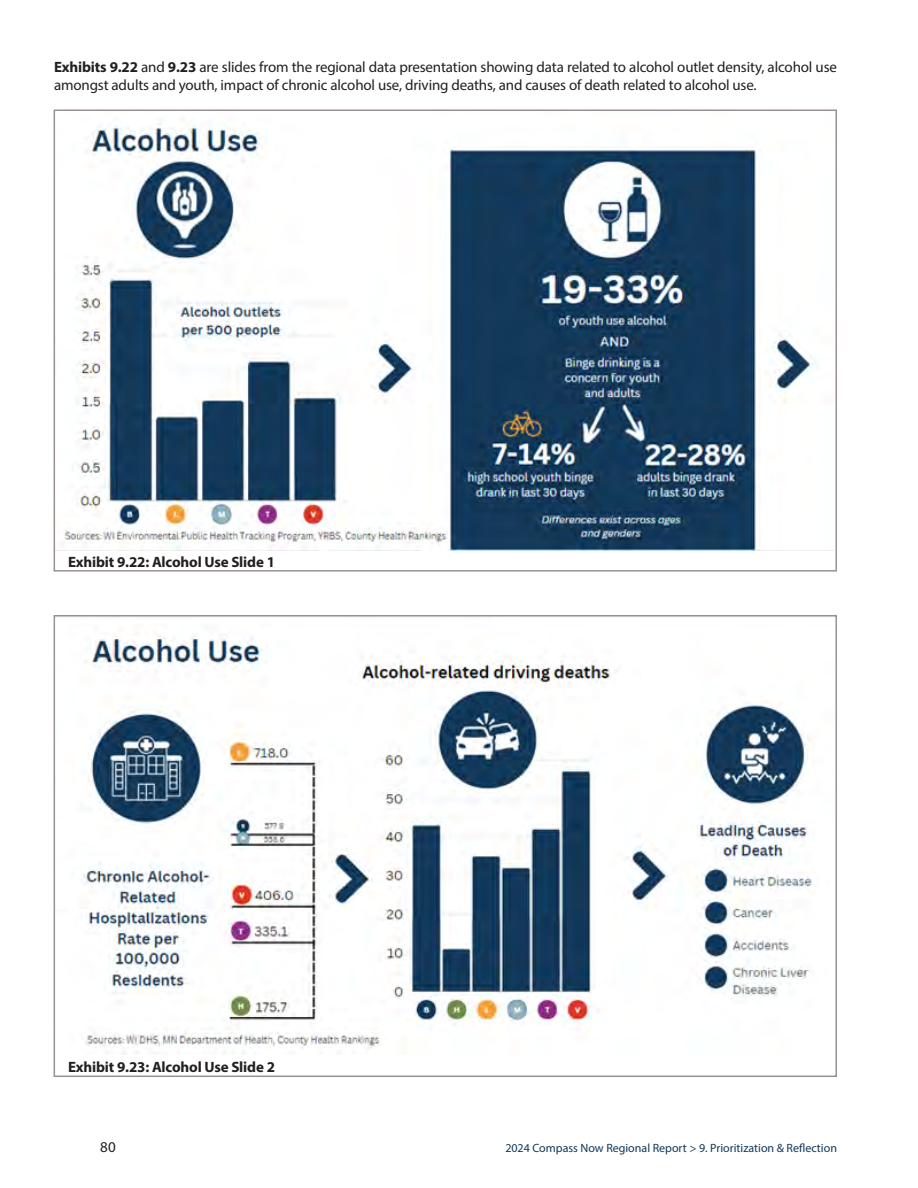
<style>
.page{position:relative;width:918px;height:1188px;background:#fff}
.page>*{position:absolute;margin:0;border:0;box-sizing:border-box;transform-origin:0 0}
.t1{font:15px/18px "Myriad Pro";letter-spacing:-.01em;color:#231f20}
.t2{font:700 15px "Myriad Pro";letter-spacing:-.01em;color:#231f20}
.t3{font:12px "Myriad Pro";color:#103859}
.s1{font-weight:700}
</style>
<div class="page">
<img style="left:57px;top:123px;width:777px;height:428px">
<div style="left:54px;top:110px;width:783px;height:462px;border:2px solid #999190"></div>
<img style="left:83px;top:628px;width:730px;height:427px">
<div style="left:54px;top:615px;width:783px;height:462px;border:2px solid #999190"></div>
<p class="t1" style="left:54px;top:58px;width:785px"><span class="s1">Exhibits 9.22</span> and <span class="s1">9.23</span> are slides from the regional data presentation showing data related to alcohol outlet density, alcohol use amongst adults and youth, impact of chronic alcohol use, driving deaths, and causes of death related to alcohol use.</p>
<p class="t2" style="left:68px;top:552px;width:209px">Exhibit 9.22: Alcohol Use Slide 1</p>
<p class="t2" style="left:68px;top:1057px;width:209px">Exhibit 9.23: Alcohol Use Slide 2</p>
<p class="t1" style="left:100px;top:1138px;width:17px">80</p>
<p class="t3" style="left:505px;top:1141px;width:333px">2024 Compass Now Regional Report &gt; 9. Prioritization &amp; Reflection</p>
</div>
